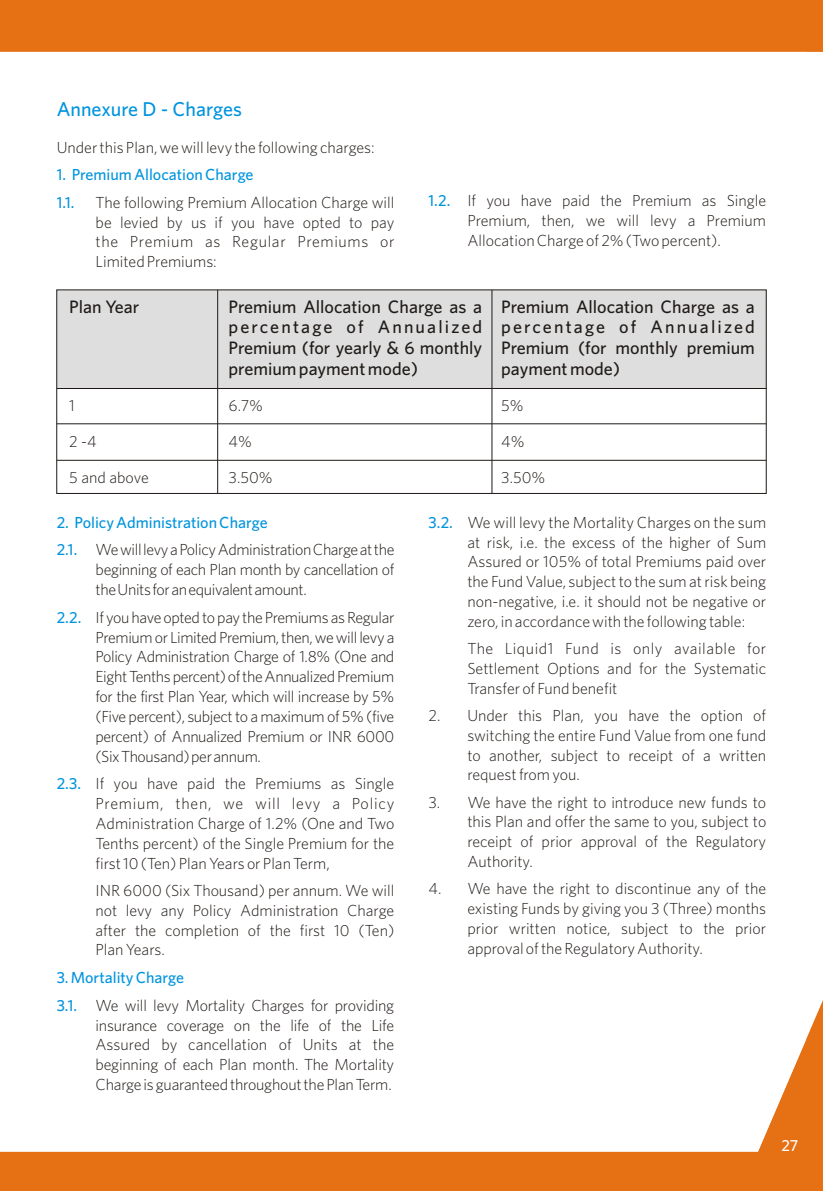
<style>
.page{position:relative;width:823px;height:1191px;background:#fff}
.page>*{position:absolute;margin:0;border:0;box-sizing:border-box;transform-origin:0 0}
.t1{font:700 20px "Whitney";color:#0094de}
.t2{font:700 18px/20.8px "Whitney";color:#1f1a17;text-align:justify}
.t3{font:16px/19.8px "Whitney";color:#1f1a17;text-align:justify}
.t4{font:700 16px/27.6px "Whitney";color:#0094de}
.t5{font:500 16px "Whitney";color:#fff}
.s1{font-weight:700;color:#0094de}
</style>
<div class="page">
<div style="left:0;top:0;width:822px;height:1191px;background:#e67014"></div>
<div style="left:805px;top:52px;width:17px;height:990px;background:#fff"></div>
<div style="left:0;top:52px;width:805px;height:1099px;background:#fff"></div>
<div style="left:57px;top:290px;width:708px;height:98px;background:#dedede"></div>
<div style="left:56px;top:289px;width:710px;height:205px;border:1px solid #1f1a17"></div>
<hr style="left:217px;top:290px;width:1px;height:203px;background:#1f1a17">
<hr style="left:491px;top:290px;width:1px;height:203px;background:#1f1a17">
<hr style="left:57px;top:388px;width:708px;height:1px;background:#1f1a17">
<hr style="left:57px;top:423px;width:708px;height:1px;background:#1f1a17">
<hr style="left:57px;top:460px;width:708px;height:1px;background:#1f1a17">
<p class="t1" style="left:57px;top:102px;width:187px">Annexure D - Charges</p>
<p class="t3" style="left:57px;top:138px;width:319px">Under this Plan, we will levy the following charges:</p>
<p class="t4" style="left:57px;top:162px;width:198px">1. Premium Allocation Charge<br>1.1.</p>
<p class="t3" style="left:96px;top:194px;width:300px">The following Premium Allocation Charge will be levied by us if you have opted to pay the Premium as Regular Premiums or Limited Premiums:</p>
<p class="t3" style="left:467px;top:192px;width:300px;text-indent:-39px"><span class="s1">1.2.</span> If you have paid the Premium as Single Premium, then, we will levy a Premium Allocation Charge of 2% (Two percent).</p>
<p class="t2" style="left:69px;top:297px;width:72px">Plan Year</p>
<p class="t2" style="left:228px;top:297px;width:255px">Premium Allocation Charge as a percentage of Annualized Premium (for yearly &amp; 6 monthly premium payment mode)</p>
<p class="t2" style="left:501px;top:297px;width:255px">Premium Allocation Charge as a percentage of Annualized Premium (for monthly premium payment mode)</p>
<p class="t3" style="left:228px;top:397px;width:36px">6.7%</p>
<p class="t3" style="left:228px;top:433px;width:25px">4%</p>
<p class="t3" style="left:228px;top:469px;width:46px">3.50%</p>
<p class="t3" style="left:501px;top:397px;width:24px">5%</p>
<p class="t3" style="left:501px;top:433px;width:25px">4%</p>
<p class="t3" style="left:501px;top:469px;width:46px">3.50%</p>
<p class="t3" style="left:69px;top:397px;width:7px">1</p>
<p class="t3" style="left:69px;top:433px;width:29px">2 -4</p>
<p class="t3" style="left:69px;top:469px;width:81px">5 and above</p>
<p class="t4" style="left:57px;top:509px;width:212px">2. Policy Administration Charge<br>2.1.</p>
<p class="t3" style="left:96px;top:541px;width:300px">WewilllevyaPolicyAdministrationChargeatthe beginning of each Plan month by cancellation of theUnitsforanequivalentamount.</p>
<p class="t3" style="left:95px;top:608px;width:300px">If you have optedtopay thePremiums asRegular Premiumor LimitedPremium,then,wewill levy a Policy Administration Charge of 1.8% (One and EightTenthspercent)oftheAnnualizedPremium for the first Plan Year, which will increase by 5% (Five percent), subject to a maximum of 5% (five percent) of Annualized Premium or INR 6000 (SixThousand)perannum.</p>
<p class="t3" style="left:95px;top:775px;width:300px">If you have paid the Premiums as Single Premium, then, we will levy a Policy Administration Charge of 1.2% (One and Two Tenths percent) of the Single Premium for the first 10 (Ten) Plan Years or Plan Term,</p>
<p class="t3" style="left:95px;top:881px;width:300px">INR 6000 (Six Thousand) per annum. We will not levy any Policy Administration Charge after the completion of the first 10 (Ten)<br>Plan Years.</p>
<p class="t4" style="left:57px;top:604px;width:26px">2.2.</p>
<p class="t4" style="left:57px;top:771px;width:26px">2.3.</p>
<p class="t4" style="left:57px;top:965px;width:129px">3. Mortality Charge<br>3.1.</p>
<p class="t3" style="left:95px;top:996px;width:300px">We will levy Mortality Charges for providing insurance coverage on the life of the Life Assured by cancellation of Units at the beginning of each Plan month. The Mortality ChargeisguaranteedthroughoutthePlanTerm.</p>
<p class="t3" style="left:467px;top:513px;width:300px;text-indent:-39px"><span class="s1">3.2.</span> We will levy the Mortality Charges on the sum at risk, i.e. the excess of the higher of Sum Assured or 105% of total Premiums paid over the Fund Value, subject to the sum at risk being non-negative, i.e. it should not be negative or zero, in accordance with the following table:</p>
<p class="t3" style="left:467px;top:640px;width:300px">The Liquid1 Fund is only available for Settlement Options and for the Systematic Transfer of Fund benefit</p>
<p class="t3" style="left:467px;top:706px;width:300px;text-indent:-39px">2. Under this Plan, you have the option of switching the entire Fund Value from one fund to another, subject to receipt of a written request from you.</p>
<p class="t3" style="left:467px;top:793px;width:300px;text-indent:-39px">3. We have the right to introduce new funds to this Plan and offer the same to you, subject to receipt of prior approval of the Regulatory Authority.</p>
<p class="t3" style="left:467px;top:880px;width:300px;text-indent:-39px">4. We have the right to discontinue any of the existing Funds by giving you 3 (Three) months prior written notice, subject to the prior approval of the Regulatory Authority.</p>
<p class="t5" style="left:780px;top:1140px;width:18px">2 17</p>
</div>
